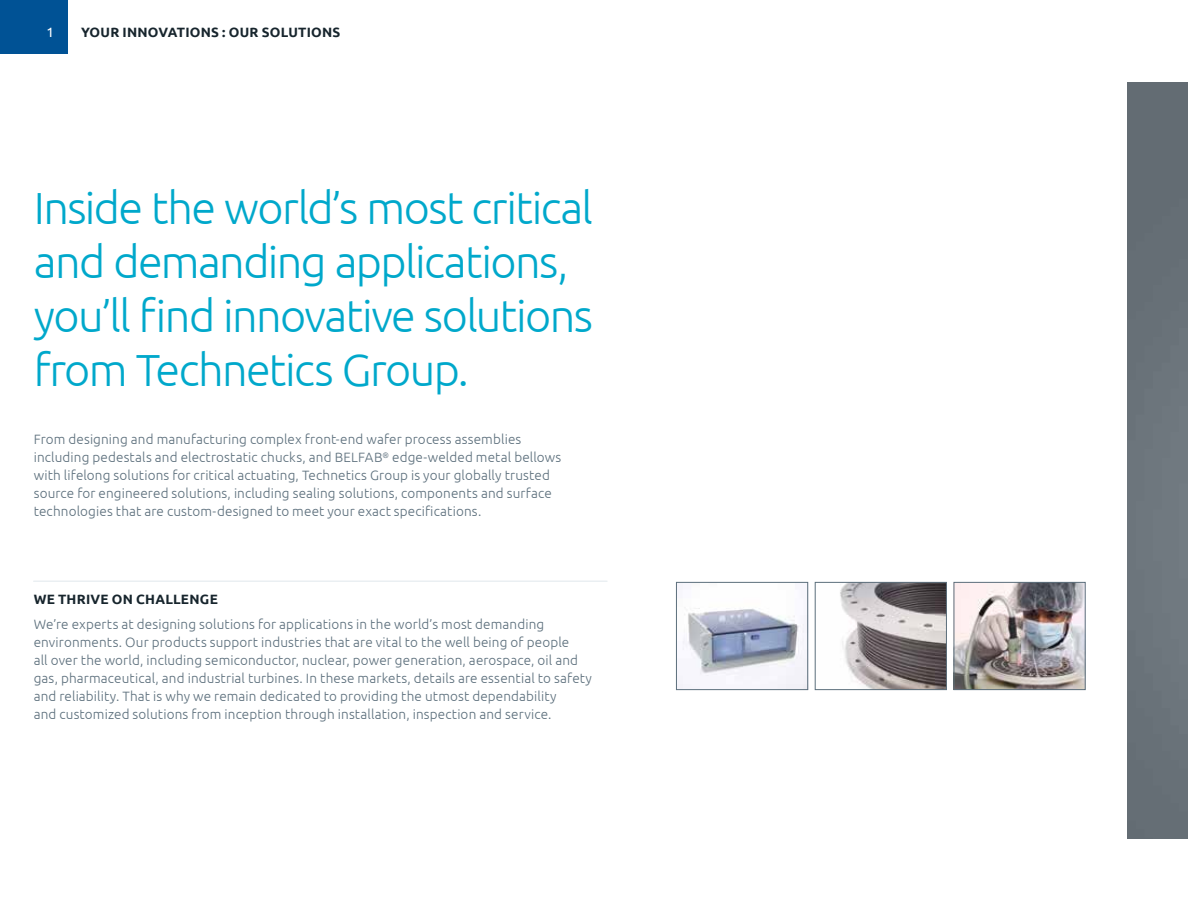
<style>
.page{position:relative;width:1188px;height:918px;background:#fff}
.page>*{position:absolute;margin:0;border:0;box-sizing:border-box;transform-origin:0 0}
.t1{font:300 45px/54px "Ubuntu";letter-spacing:-.035em;color:#00a8cb}
.t2{font:300 13.5px/18px "Ubuntu";letter-spacing:.01em;color:#5c6f7c}
.t3{font:700 13.5px "Ubuntu";letter-spacing:.015em;color:#17252d}
.t4{font:13.5px "Ubuntu";color:#fff}
</style>
<div class="page">
<div style="left:1128px;top:83px;width:60px;height:756px;background:#697279"></div>
<img style="left:678px;top:584px;width:128px;height:104px">
<div style="left:676px;top:582px;width:132px;height:108px;border:1px solid #5c6f7c"></div>
<img style="left:956px;top:584px;width:128px;height:104px">
<div style="left:954px;top:582px;width:132px;height:108px;border:1px solid #5c6f7c"></div>
<img style="left:840px;top:584px;width:105px;height:104px">
<div style="left:815px;top:582px;width:132px;height:108px;border:1px solid #5c6f7c"></div>
<hr style="left:34px;top:580px;width:573px;height:2px;background:#eaeff2">
<div style="left:0;top:0;width:68px;height:54px;background:#005295"></div>
<p class="t4" style="left:46px;top:24px;width:9px">1</p>
<p class="t3" style="left:81px;top:24px;width:261px">YOUR INNOVATIONS : OUR SOLUTIONS</p>
<h1 class="t1" style="left:34px;top:180px;width:561px">Inside the world’s most critical and demanding applications, you’ll find innovative solutions from Technetics Group.</h1>
<p class="t2" style="left:34px;top:430px;width:529px">From designing and manufacturing complex front-end wafer process assemblies including pedestals and electrostatic chucks, and BELFAB<sup>®</sup> edge-welded metal bellows with lifelong solutions for critical actuating, Technetics Group is your globally trusted source for engineered solutions, including sealing solutions, components and surface technologies that are custom-designed to meet your exact specifications.</p>
<p class="t3" style="left:34px;top:591px;width:186px">WE THRIVE ON CHALLENGE</p>
<p class="t2" style="left:34px;top:615px;width:560px">We’re experts at designing solutions for applications in the world’s most demanding environments. Our products support industries that are vital to the well being of people<br>all over the world, including semiconductor, nuclear, power generation, aerospace, oil and gas, pharmaceutical, and industrial turbines. In these markets, details are essential to safety and reliability. That is why we remain dedicated to providing the utmost dependability<br>and customized solutions from inception through installation, inspection and service.</p>
</div>
